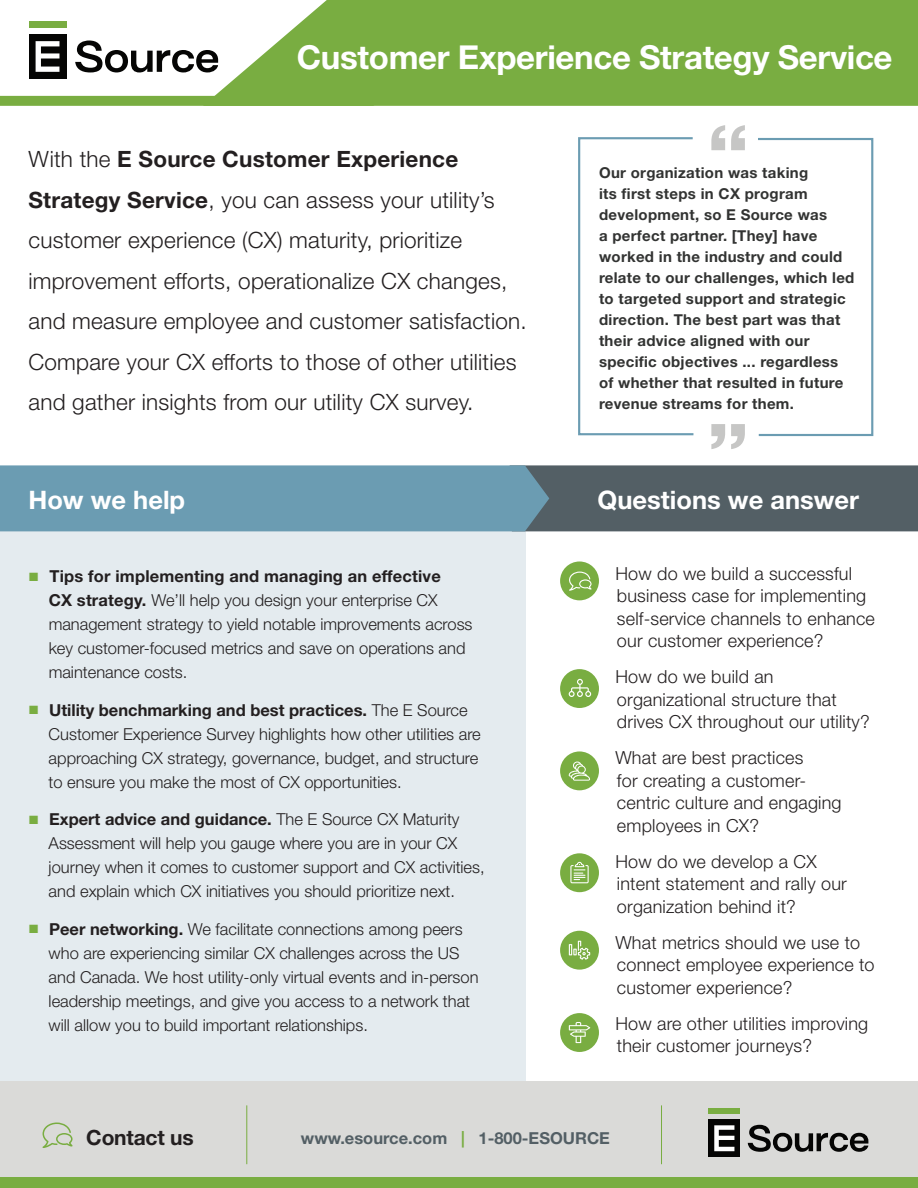
<style>
.page{position:relative;width:918px;height:1188px;background:#fff}
.page>*{position:absolute;margin:0;border:0;box-sizing:border-box;transform-origin:0 0}
.t1{font:700 expanded 70.95px "Helvetica Neue LT Std";color:#c6c6c5}
.t2{font:700 33px "Helvetica Neue LT Std";letter-spacing:-.01em;color:#fff}
.t3{font:700 25.5px "Helvetica Neue LT Std";color:#fff}
.t4{font:300 22.5px/40.5px "Helvetica Neue LT Std";letter-spacing:.01em;color:#231f20}
.t5{font:700 21px "Helvetica Neue LT Std";letter-spacing:-.01em;color:#231f20}
.t6{font:300 18px/22.5px "Helvetica Neue LT Std";letter-spacing:.01em;color:#231f20}
.t7{font:300 16.5px/24px "Helvetica Neue LT Std";color:#231f20}
.t8{font:700 16.5px "Helvetica Neue LT Std";color:#535f65}
.t9{font:700 15px/21px "Helvetica Neue LT Std";letter-spacing:.02em;color:#323332}
.s1{font-weight:700}
.s2{color:#79ad41}
</style>
<div class="page">
<div style="left:0;top:495px;width:526px;height:597px;background:#e4ebef"></div>
<svg style="left:0;top:96px;width:203px;height:10px;background:#7bae44"></svg>
<svg style="left:203px;top:0;width:715px;height:106px;background:#83b350"></svg>
<div style="left:29px;top:34px;width:37px;height:45px;background:#050504"></div>
<div style="left:29px;top:22px;width:37px;height:6px;background:#79ad41"></div>
<svg style="left:36px;top:41px;width:23px;height:31px"></svg>
<svg style="left:75px;top:41px;width:143px;height:31px"></svg>
<svg style="left:0;top:465px;width:918px;height:66px;background:#628392"></svg>
<div style="left:0;top:1082px;width:918px;height:106px;background:#dadad8"></div>
<div style="left:0;top:1178px;width:918px;height:10px;background:#79ad41"></div>
<div style="left:709px;top:1120px;width:31px;height:37px;background:#050504"></div>
<div style="left:709px;top:1109px;width:31px;height:5px;background:#79ad41"></div>
<svg style="left:714px;top:1125px;width:20px;height:26px"></svg>
<svg style="left:748px;top:1125px;width:120px;height:27px"></svg>
<hr style="left:246px;top:1105px;width:1px;height:59px;background:#79ad41">
<hr style="left:661px;top:1105px;width:1px;height:59px;background:#79ad41">
<svg style="left:42px;top:1123px;width:31px;height:25px"></svg>
<div style="left:560px;top:561px;width:39px;height:39px;background:#79ad41;border-radius:50%"></div>
<div style="left:560px;top:669px;width:39px;height:39px;background:#79ad41;border-radius:50%"></div>
<div style="left:560px;top:751px;width:39px;height:39px;background:#79ad41;border-radius:50%"></div>
<div style="left:560px;top:853px;width:39px;height:39px;background:#79ad41;border-radius:50%"></div>
<div style="left:560px;top:931px;width:39px;height:39px;background:#79ad41;border-radius:50%"></div>
<div style="left:560px;top:1013px;width:39px;height:39px;background:#79ad41;border-radius:50%"></div>
<svg style="left:578px;top:137px;width:116px;height:299px"></svg>
<svg style="left:758px;top:138px;width:116px;height:299px"></svg>
<svg style="left:569px;top:572px;width:23px;height:19px"></svg>
<svg style="left:569px;top:679px;width:22px;height:18px"></svg>
<svg style="left:569px;top:762px;width:21px;height:19px"></svg>
<svg style="left:570px;top:862px;width:19px;height:21px"></svg>
<svg style="left:569px;top:941px;width:21px;height:19px"></svg>
<svg style="left:569px;top:1022px;width:21px;height:21px"></svg>
<h2 class="t2" style="left:297px;top:36px;width:597px">Customer Experience Strategy Service</h2>
<p class="t4" style="left:28px;top:139px;width:500px">With the <span class="s1">E Source Customer Experience Strategy Service</span>, you can assess your utility’s customer experience (CX) maturity, prioritize improvement efforts, operationalize CX changes, and measure employee and customer satisfaction.<br>Compare your CX efforts to those of other utilities and gather insights from our utility CX survey.</p>
<h3 class="t3" style="left:28px;top:484px;width:158px">How we help</h3>
<p class="t7" style="left:49px;top:564px;width:425px;text-indent:-20px"><span class="s2">■</span> <span class="s1">Tips for implementing and managing an effective<br>CX strategy.</span> We’ll help you design your enterprise CX management strategy to yield notable improvements across key customer-focused metrics and save on operations and maintenance costs.</p>
<p class="t7" style="left:49px;top:698px;width:434px;text-indent:-19px"><span class="s2">■</span> <span class="s1">Utility benchmarking and best practices.</span> The E Source Customer Experience Survey highlights how other utilities are approaching CX strategy, governance, budget, and structure to ensure you make the most of CX opportunities.</p>
<p class="t7" style="left:49px;top:807px;width:438px;text-indent:-19px"><span class="s2">■</span> <span class="s1">Expert advice and guidance.</span> The E Source CX Maturity Assessment will help you gauge where you are in your CX journey when it comes to customer support and CX activities, and explain which CX initiatives you should prioritize next.</p>
<p class="t7" style="left:49px;top:917px;width:431px;text-indent:-19px"><span class="s2">■</span> <span class="s1">Peer networking.</span> We facilitate connections among peers who are experiencing similar CX challenges across the US and Canada. We host utility-only virtual events and in-person leadership meetings, and give you access to a network that will allow you to build important relationships.</p>
<h1 class="t1" style="left:707px;top:106px;width:44px">“</h1>
<p class="t9" style="left:599px;top:161px;width:257px">Our organization was taking<br>its first steps in CX program development, so E Source was<br>a perfect partner. [They] have worked in the industry and could relate to our challenges, which led to targeted support and strategic direction. The best part was that their advice aligned with our specific objectives ... regardless of whether that resulted in future revenue streams for them.</p>
<h1 class="t1" style="left:707px;top:405px;width:44px">”</h1>
<h3 class="t3" style="left:598px;top:484px;width:263px">Questions we answer</h3>
<p class="t6" style="left:615px;top:562px;width:261px">How do we build a successful business case for implementing self-service channels to enhance our customer experience?</p>
<p class="t6" style="left:615px;top:665px;width:256px">How do we build an organizational structure that drives CX throughout our utility?</p>
<p class="t6" style="left:615px;top:746px;width:228px">What are best practices<br>for creating a customer&shy;centric culture and engaging employees in CX?</p>
<p class="t6" style="left:615px;top:850px;width:233px">How do we develop a CX intent statement and rally our organization behind it?</p>
<p class="t6" style="left:615px;top:931px;width:261px">What metrics should we use to connect employee experience to customer experience?</p>
<p class="t6" style="left:615px;top:1012px;width:254px">How are other utilities improving their customer journeys?</p>
<p class="t5" style="left:86px;top:1124px;width:109px">Contact us</p>
<p class="t8" style="left:301px;top:1128px;width:310px">www.esource.com <span class="s2">|</span> 1-800-ESOURCE</p>
</div>
